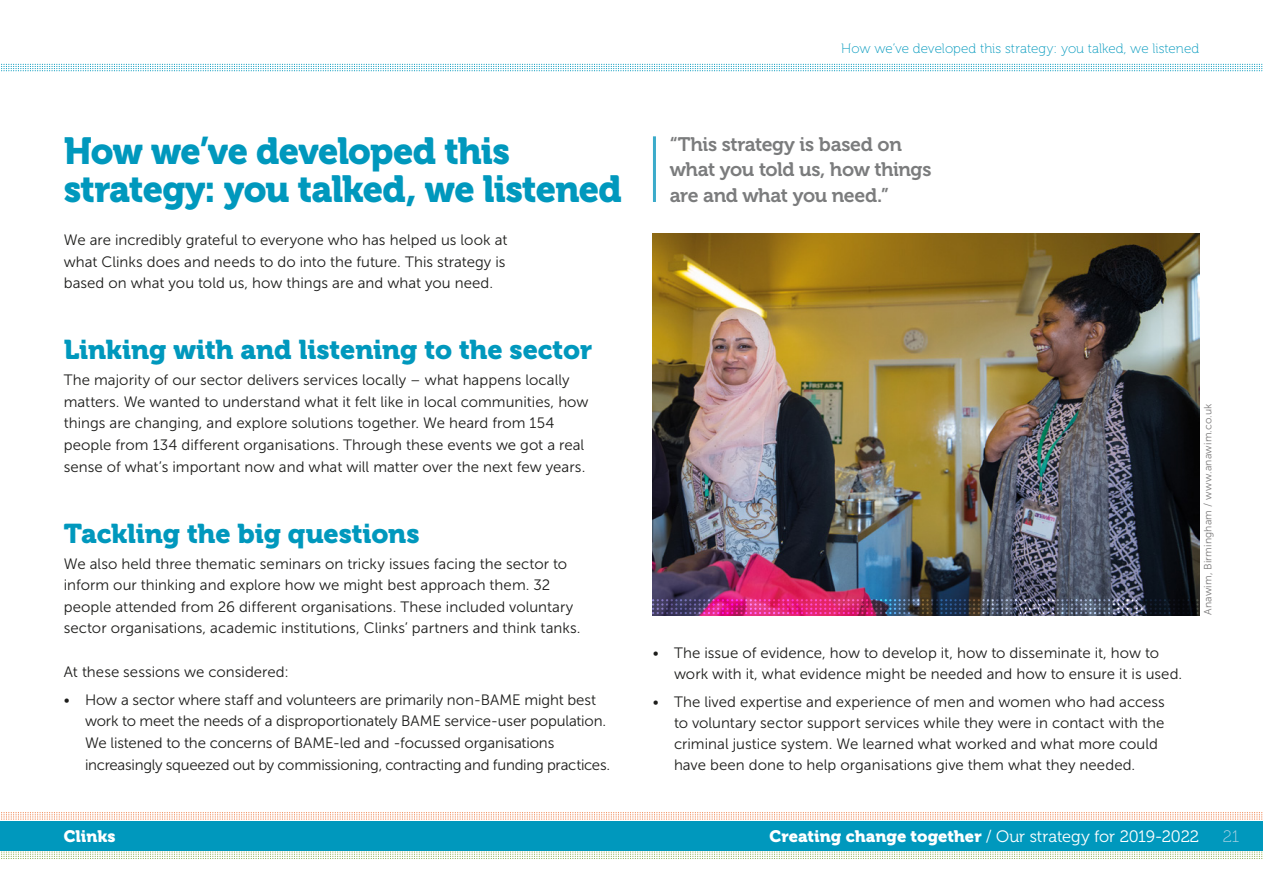
<style>
.page{position:relative;width:1263px;height:893px;background:#fff}
.page>*{position:absolute;margin:0;border:0;box-sizing:border-box;transform-origin:0 0}
.t1{font:37.5px/37.5px "Museo 900";letter-spacing:-.02em;color:#0098bd;scale:.96 1}
.t2{font:27px "Museo 900";letter-spacing:-.005em;color:#0098bd}
.t3{font:19.5px/25.5px "Museo 700";letter-spacing:-.02em;color:#7b7c7d}
.t4{font:16.5px "Museo 300";letter-spacing:-.01em;color:#fff}
.t5{font:16.5px "Museo 900";color:#fff}
.t6{font:16.5px "Museo 100";color:#b1d5e6}
.t7{font:15px/21.6px "Museo Sans 300";color:#1d1d1b}
.t8{font:13.5px "Museo 100";color:#0098bd}
.t9{font:10.5px "Museo Sans 300";letter-spacing:.015em;color:#7c7b7b}
.s1{font-family:"Museo 900"}
</style>
<div class="page">
<svg style="left:1px;top:812px;width:1262px;height:8px"></svg>
<svg style="left:1px;top:851px;width:1262px;height:8px"></svg>
<div style="left:0;top:821px;width:1263px;height:29px;background:#0098bd"></div>
<svg style="left:1px;top:64px;width:1262px;height:7px"></svg>
<img style="left:653px;top:234px;width:546px;height:381px">
<hr style="left:653px;top:136px;width:3px;height:66px;background:#3babca">
<img style="left:653px;top:599px;width:546px;height:15px">
<p class="t8" style="left:841px;top:41px;width:359px">How we’ve developed this strategy: you talked, we listened</p>
<h1 class="t1" style="left:64px;top:133px;width:583px">How we’ve developed this strategy: you talked, we listened</h1>
<p class="t7" style="left:64px;top:229px;width:445px;text-align:justify">We are incredibly grateful to everyone who has helped us look at what Clinks does and needs to do into the future. This strategy is based on what you told us, how things are and what you need.</p>
<h2 class="t2" style="left:64px;top:335px;width:530px">Linking with and listening to the sector</h2>
<p class="t7" style="left:64px;top:369px;width:526px">The majority of our sector delivers services locally – what happens locally matters. We wanted to understand what it felt like in local communities, how things are changing, and explore solutions together. We heard from 154 people from 134 different organisations. Through these events we got a real sense of what’s important now and what will matter over the next few years.</p>
<h2 class="t2" style="left:64px;top:518px;width:357px">Tackling the big questions</h2>
<p class="t7" style="left:64px;top:553px;width:518px">We also held three thematic seminars on tricky issues facing the sector to inform our thinking and explore how we might best approach them. 32 people attended from 26 different organisations. These included voluntary sector organisations, academic institutions, Clinks’ partners and think tanks.</p>
<p class="t7" style="left:64px;top:661px;width:227px">At these sessions we considered:</p>
<p class="t7" style="left:85px;top:689px;width:527px;text-indent:-21px">• How a sector where staff and volunteers are primarily non-BAME might best work to meet the needs of a disproportionately BAME service-user population.<br>We listened to the concerns of BAME-led and -focussed organisations increasingly squeezed out by commissioning, contracting and funding practices.</p>
<h3 class="t3" style="left:670px;top:132px;width:263px">“This strategy is based on what you told us, how things are and what you need.”</h3>
<p class="t7" style="left:674px;top:643px;width:510px;line-height:21px;text-indent:-21px">• The issue of evidence, how to develop it, how to disseminate it, how to work with it, what evidence might be needed and how to ensure it is used.</p>
<p class="t7" style="left:674px;top:691px;width:492px;line-height:21px;text-indent:-21px">• The lived expertise and experience of men and women who had access to voluntary sector support services while they were in contact with the criminal justice system. We learned what worked and what more could have been done to help organisations give them what they needed.</p>
<p class="t9" style="left:1202px;top:615px;width:213px;rotate:-90deg">Anawim, Birmingham / www.anawim.co.uk</p>
<p class="t5" style="left:64px;top:827px;width:53px">Clinks</p>
<p class="t4" style="left:769px;top:827px;width:431px"><span class="s1">Creating change together</span> / Our strategy for 2019-2022</p>
<p class="t6" style="left:1223px;top:827px;width:18px">21</p>
</div>
